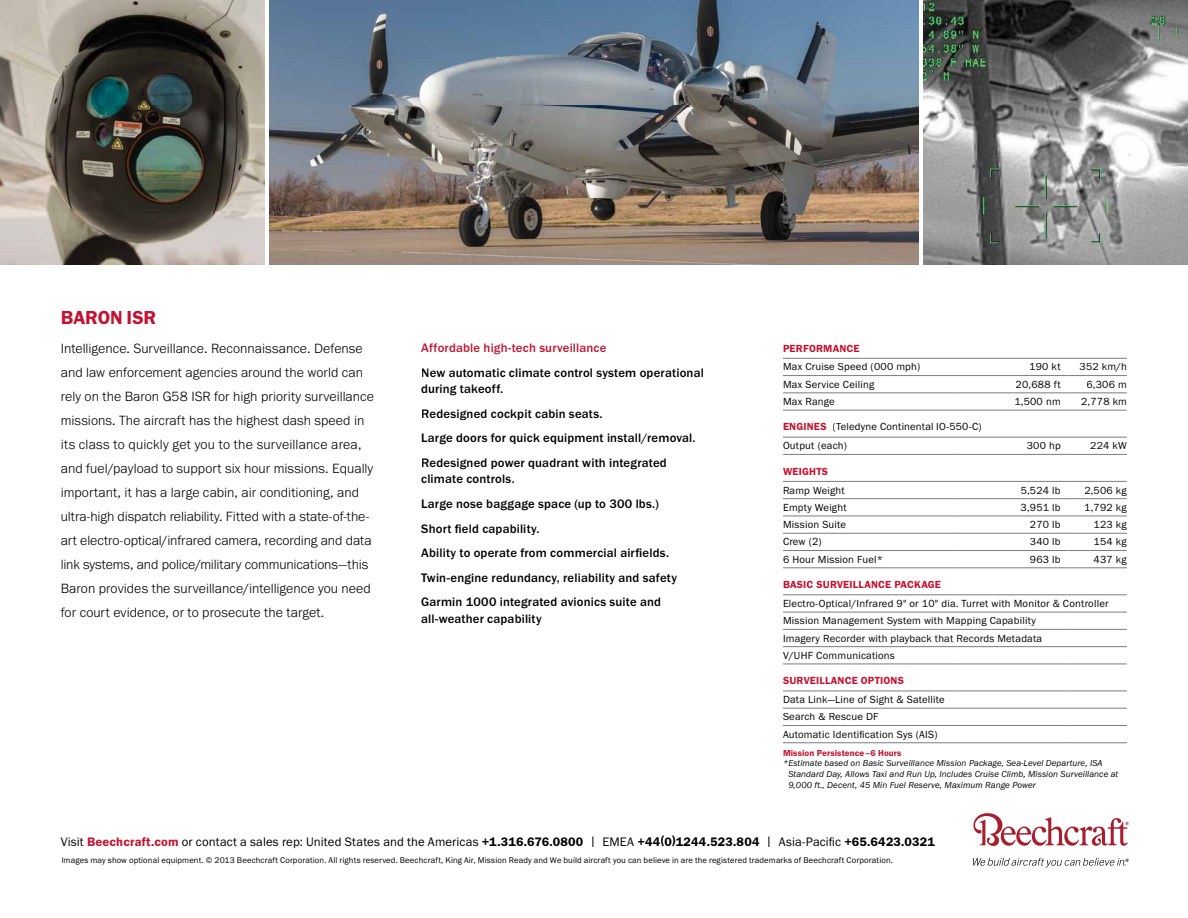
<style>
.page{position:relative;width:1188px;height:918px;background:#fff}
.page>*{position:absolute;margin:0;border:0;box-sizing:border-box;transform-origin:0 0}
.t1{font:19.5px "Franklin Gothic URW Dem";color:#c41230}
.t2{font:300 13.8px/24px "Franklin Gothic URW";color:#000}
.t3{font:500 12.75px/24.6px "Franklin Gothic URW";letter-spacing:.015em;color:#000}
.t4{font:12.75px "Franklin Gothic URW Boo";letter-spacing:.01em;color:#000}
.t5{font:500 12.75px "Franklin Gothic URW";letter-spacing:.015em;color:#c41230}
.t6{font:10.65px/17.2px "Franklin Gothic URW Boo";letter-spacing:.02em;color:#000}
.t7{font:10.65px "Franklin Gothic URW Dem";letter-spacing:.02em;color:#c41230}
.t8{font:9px/10.8px "Franklin Gothic URW Boo Ita";letter-spacing:.01em;color:#000}
.t9{font:9px "Franklin Gothic URW Dem";letter-spacing:.01em;color:#c41230}
.t10{font:8.7px "Franklin Gothic URW Boo";letter-spacing:.015em;color:#000}
.s1{font-family:"Franklin Gothic URW Dem";color:#c41230}
.s2{font-family:"Franklin Gothic URW Dem"}
</style>
<div class="page">
<img style="left:270px;top:0;width:648px;height:265px">
<img style="left:0;top:0;width:265px;height:265px">
<hr style="left:783px;top:358px;width:174px;height:1px;background:#797d82">
<hr style="left:957px;top:358px;width:110px;height:1px;background:#797d82">
<hr style="left:1067px;top:358px;width:60px;height:1px;background:#797d82">
<hr style="left:783px;top:375px;width:174px;height:1px;background:#797d82">
<hr style="left:957px;top:375px;width:110px;height:1px;background:#797d82">
<hr style="left:1067px;top:375px;width:60px;height:1px;background:#797d82">
<hr style="left:783px;top:392px;width:174px;height:1px;background:#797d82">
<hr style="left:957px;top:392px;width:110px;height:1px;background:#797d82">
<hr style="left:1067px;top:392px;width:60px;height:1px;background:#797d82">
<hr style="left:783px;top:410px;width:174px;height:1px;background:#797d82">
<hr style="left:957px;top:410px;width:110px;height:1px;background:#797d82">
<hr style="left:1067px;top:410px;width:60px;height:1px;background:#797d82">
<hr style="left:783px;top:437px;width:174px;height:1px;background:#797d82">
<hr style="left:957px;top:437px;width:110px;height:1px;background:#797d82">
<hr style="left:1067px;top:437px;width:60px;height:1px;background:#797d82">
<hr style="left:783px;top:454px;width:174px;height:1px;background:#797d82">
<hr style="left:957px;top:454px;width:110px;height:1px;background:#797d82">
<hr style="left:1067px;top:454px;width:60px;height:1px;background:#797d82">
<hr style="left:783px;top:481px;width:174px;height:1px;background:#797d82">
<hr style="left:957px;top:481px;width:110px;height:1px;background:#797d82">
<hr style="left:1067px;top:481px;width:60px;height:1px;background:#797d82">
<hr style="left:783px;top:498px;width:174px;height:1px;background:#797d82">
<hr style="left:783px;top:516px;width:174px;height:1px;background:#797d82">
<hr style="left:957px;top:498px;width:110px;height:1px;background:#797d82">
<hr style="left:957px;top:516px;width:110px;height:1px;background:#797d82">
<hr style="left:1067px;top:498px;width:60px;height:1px;background:#797d82">
<hr style="left:1067px;top:516px;width:60px;height:1px;background:#797d82">
<hr style="left:783px;top:533px;width:174px;height:1px;background:#797d82">
<hr style="left:783px;top:550px;width:174px;height:1px;background:#797d82">
<hr style="left:957px;top:533px;width:110px;height:1px;background:#797d82">
<hr style="left:957px;top:550px;width:110px;height:1px;background:#797d82">
<hr style="left:1067px;top:533px;width:60px;height:1px;background:#797d82">
<hr style="left:1067px;top:550px;width:60px;height:1px;background:#797d82">
<hr style="left:783px;top:567px;width:174px;height:1px;background:#797d82">
<hr style="left:957px;top:567px;width:110px;height:1px;background:#797d82">
<hr style="left:1067px;top:567px;width:60px;height:1px;background:#797d82">
<hr style="left:783px;top:594px;width:174px;height:1px;background:#797d82">
<hr style="left:957px;top:594px;width:110px;height:1px;background:#797d82">
<hr style="left:1067px;top:594px;width:60px;height:1px;background:#797d82">
<hr style="left:783px;top:612px;width:174px;height:1px;background:#797d82">
<hr style="left:957px;top:612px;width:110px;height:1px;background:#797d82">
<hr style="left:1067px;top:612px;width:60px;height:1px;background:#797d82">
<hr style="left:783px;top:629px;width:174px;height:1px;background:#797d82">
<hr style="left:957px;top:629px;width:110px;height:1px;background:#797d82">
<hr style="left:1067px;top:629px;width:60px;height:1px;background:#797d82">
<hr style="left:783px;top:646px;width:174px;height:1px;background:#797d82">
<hr style="left:957px;top:646px;width:110px;height:1px;background:#797d82">
<hr style="left:1067px;top:646px;width:60px;height:1px;background:#797d82">
<hr style="left:783px;top:664px;width:174px;height:1px;background:#797d82">
<hr style="left:957px;top:664px;width:110px;height:1px;background:#797d82">
<hr style="left:1067px;top:664px;width:60px;height:1px;background:#797d82">
<hr style="left:783px;top:691px;width:174px;height:1px;background:#797d82">
<hr style="left:783px;top:708px;width:174px;height:1px;background:#797d82">
<hr style="left:783px;top:725px;width:174px;height:1px;background:#797d82">
<hr style="left:957px;top:691px;width:110px;height:1px;background:#797d82">
<hr style="left:957px;top:708px;width:110px;height:1px;background:#797d82">
<hr style="left:957px;top:725px;width:110px;height:1px;background:#797d82">
<hr style="left:1067px;top:691px;width:60px;height:1px;background:#797d82">
<hr style="left:1067px;top:708px;width:60px;height:1px;background:#797d82">
<hr style="left:1067px;top:725px;width:60px;height:1px;background:#797d82">
<hr style="left:783px;top:742px;width:174px;height:1px;background:#797d82">
<hr style="left:957px;top:742px;width:110px;height:1px;background:#797d82">
<hr style="left:1067px;top:742px;width:60px;height:1px;background:#797d82">
<svg style="left:973px;top:813px;width:156px;height:33px"></svg>
<svg style="left:973px;top:858px;width:156px;height:10px"></svg>
<img style="left:923px;top:0;width:265px;height:265px">
<h1 class="t1" style="left:61px;top:305px;width:97px">BARON ISR</h1>
<p class="t2" style="left:61px;top:336px;width:315px">Intelligence. Surveillance. Reconnaissance. Defense and law enforcement agencies around the world can rely on the Baron G58 ISR for high priority surveillance missions. The aircraft has the highest dash speed in its class to quickly get you to the surveillance area, and fuel/payload to support six hour missions. Equally important, it has a large cabin, air conditioning, and ultra-high dispatch reliability. Fitted with a state-of-the&shy;art electro-optical/infrared camera, recording and data link systems, and police/military communications—this Baron provides the surveillance/intelligence you need for court evidence, or to prosecute the target.</p>
<p class="t7" style="left:783px;top:341px;width:78px">PERFORMANCE</p>
<p class="t5" style="left:421px;top:340px;width:187px">Affordable high-tech surveillance</p>
<p class="t3" style="left:421px;top:364px;width:284px;line-height:16.5px">New automatic climate control system operational during takeoff.</p>
<p class="t3" style="left:421px;top:401px;width:276px">Redesigned cockpit cabin seats.<br>Large doors for quick equipment install/removal.<br>Redesigned power quadrant with integrated</p>
<p class="t3" style="left:421px;top:467px;width:257px">climate controls.<br>Large nose baggage space (up to 300 lbs.)<br>Short field capability.<br>Ability to operate from commercial airfields.<br>Twin-engine redundancy, reliability and safety Garmin 1000 integrated avionics suite and</p>
<p class="t3" style="left:421px;top:606px;width:122px">all-weather capability</p>
<p class="t6" style="left:783px;top:358px;width:139px">Max Cruise Speed (000 mph)</p>
<p class="t6" style="left:1029px;top:358px;width:33px">190 kt</p>
<p class="t6" style="left:1080px;top:358px;width:49px">352 km/h</p>
<p class="t6" style="left:783px;top:375px;width:93px">Max Service Ceiling</p>
<p class="t6" style="left:1016px;top:375px;width:47px">20,688 ft</p>
<p class="t6" style="left:1086px;top:375px;width:42px">6,306 m</p>
<p class="t6" style="left:783px;top:393px;width:53px">Max Range</p>
<p class="t6" style="left:1014px;top:393px;width:48px">1,500 nm</p>
<p class="t6" style="left:1081px;top:393px;width:47px">2,778 km</p>
<p class="t6" style="left:783px;top:417px;width:200px;line-height:18.9px"><span class="s1">ENGINES</span> (Teledyne Continental IO-550-C)<br>Output (each)</p>
<p class="t6" style="left:1027px;top:437px;width:36px">300 hp</p>
<p class="t6" style="left:1090px;top:437px;width:38px">224 kW</p>
<p class="t7" style="left:783px;top:465px;width:47px">WEIGHTS</p>
<p class="t6" style="left:783px;top:481px;width:63px">Ramp Weight</p>
<p class="t6" style="left:1021px;top:481px;width:42px">5,524 lb</p>
<p class="t6" style="left:1084px;top:481px;width:44px">2,506 kg</p>
<p class="t6" style="left:783px;top:499px;width:65px">Empty Weight</p>
<p class="t6" style="left:1021px;top:499px;width:42px">3,951 lb</p>
<p class="t6" style="left:1084px;top:499px;width:44px">1,792 kg</p>
<p class="t6" style="left:783px;top:516px;width:65px">Mission Suite</p>
<p class="t6" style="left:1030px;top:516px;width:32px">270 lb</p>
<p class="t6" style="left:1094px;top:516px;width:35px">123 kg</p>
<p class="t6" style="left:783px;top:533px;width:40px">Crew (2)</p>
<p class="t6" style="left:1030px;top:533px;width:32px">340 lb</p>
<p class="t6" style="left:1094px;top:533px;width:35px">154 kg</p>
<p class="t6" style="left:783px;top:550px;width:102px">6 Hour Mission Fuel*</p>
<p class="t6" style="left:1030px;top:550px;width:32px">963 lb</p>
<p class="t6" style="left:1094px;top:550px;width:35px">437 kg</p>
<p class="t7" style="left:783px;top:578px;width:160px">BASIC SURVEILLANCE PACKAGE</p>
<p class="t6" style="left:783px;top:595px;width:327px">Electro-Optical/Infrared 9" or 10" dia. Turret with Monitor &amp; Controller Mission Management System with Mapping Capability<br>Imagery Recorder with playback that Records Metadata<br>V/UHF Communications</p>
<p class="t7" style="left:783px;top:674px;width:123px">SURVEILLANCE OPTIONS</p>
<p class="t6" style="left:783px;top:691px;width:163px">Data Link—Line of Sight &amp; Satellite<br>Search &amp; Rescue DF<br>Automatic Identification Sys (AIS)</p>
<p class="t9" style="left:783px;top:747px;width:120px">Mission Persistence–6 Hours</p>
<p class="t8" style="left:788px;top:758px;width:331px;text-indent:-5px">* Estimate based on Basic Surveillance Mission Package, Sea-Level Departure, ISA<br>Standard Day, Allows Taxi and Run Up, Includes Cruise Climb, Mission Surveillance at<br>9,000 ft., Decent, 45 Min Fuel Reserve, Maximum Range Power</p>
<p class="t4" style="left:61px;top:833px;width:876px">Visit <span class="s1">Beechcraft.com</span> or contact a sales rep: United States and the Americas <span class="s2">+1.316.676.0800</span> | EMEA <span class="s2">+44(0)1244.523.804</span> | Asia-Pacific <span class="s2">+65.6423.0321</span></p>
<p class="t10" style="left:61px;top:855px;width:833px">Images may show optional equipment. © 2013 Beechcraft Corporation. All rights reserved. Beechcraft, King Air, Mission Ready and We build aircraft you can believe in are the registered trademarks of Beechcraft Corporation.</p>
</div>
